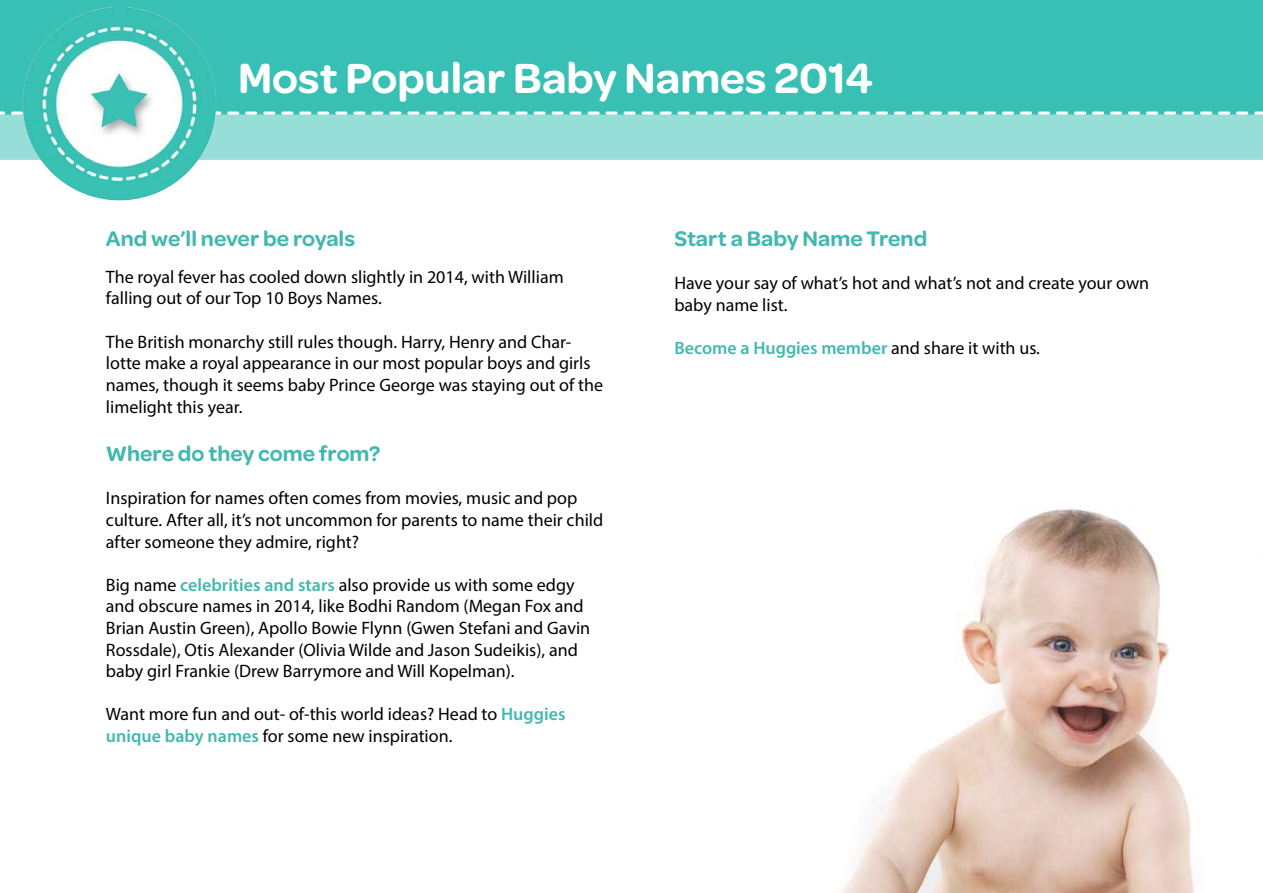
<style>
.page{position:relative;width:1263px;height:893px;background:#fff}
.page>*{position:absolute;margin:0;border:0;box-sizing:border-box;transform-origin:0 0}
.t1{font:600 45px "Omnes";color:#fff}
.t2{font:600 22.5px "Omnes";color:#43b8b0}
.t3{font:18px/21.6px "Myriad Pro";color:#000}
.t4{font:600 18px "Myriad Pro";color:#43b8b0}
.s1{font-weight:600;color:#43b8b0}
.s2{font-weight:400;color:#000}
</style>
<div class="page">
<img style="left:0;top:0;width:1263px;height:160px">
<img style="left:840px;top:508px;width:354px;height:385px">
<img style="left:23px;top:8px;width:194px;height:193px">
<h1 class="t1" style="left:238px;top:46px;width:636px">Most Popular Baby Names 2014</h1>
<p class="t2" style="left:106px;top:223px;width:251px">And we’ll never be royals</p>
<p class="t3" style="left:106px;top:266px;width:459px">The royal fever has cooled down slightly in 2014, with William falling out of our Top 10 Boys Names.</p>
<p class="t3" style="left:106px;top:331px;width:499px">The British monarchy still rules though. Harry, Henry and Char&shy;lotte make a royal appearance in our most popular boys and girls names, though it seems baby Prince George was staying out of the limelight this year.</p>
<p class="t2" style="left:106px;top:438px;width:276px">Where do they come from?</p>
<p class="t3" style="left:106px;top:487px;width:499px">Inspiration for names often comes from movies, music and pop culture. After all, it’s not uncommon for parents to name their child after someone they admire, right?</p>
<p class="t3" style="left:106px;top:574px;width:486px">Big name <span class="s1">celebrities and stars</span> also provide us with some edgy and obscure names in 2014, like Bodhi Random (Megan Fox and Brian Austin Green), Apollo Bowie Flynn (Gwen Stefani and Gavin Rossdale), Otis Alexander (Olivia Wilde and Jason Sudeikis), and baby girl Frankie (Drew Barrymore and Will Kopelman).</p>
<p class="t3" style="left:106px;top:703px;width:461px">Want more fun and out- of-this world ideas? Head to <span class="s1">Huggies unique baby names</span> for some new inspiration.</p>
<p class="t2" style="left:674px;top:223px;width:254px">Start a Baby Name Trend</p>
<p class="t3" style="left:674px;top:272px;width:476px">Have your say of what’s hot and what’s not and create your own baby name list.</p>
<p class="t4" style="left:674px;top:337px;width:367px">Become a Huggies member <span class="s2">and share it with us.</span></p>
</div>
